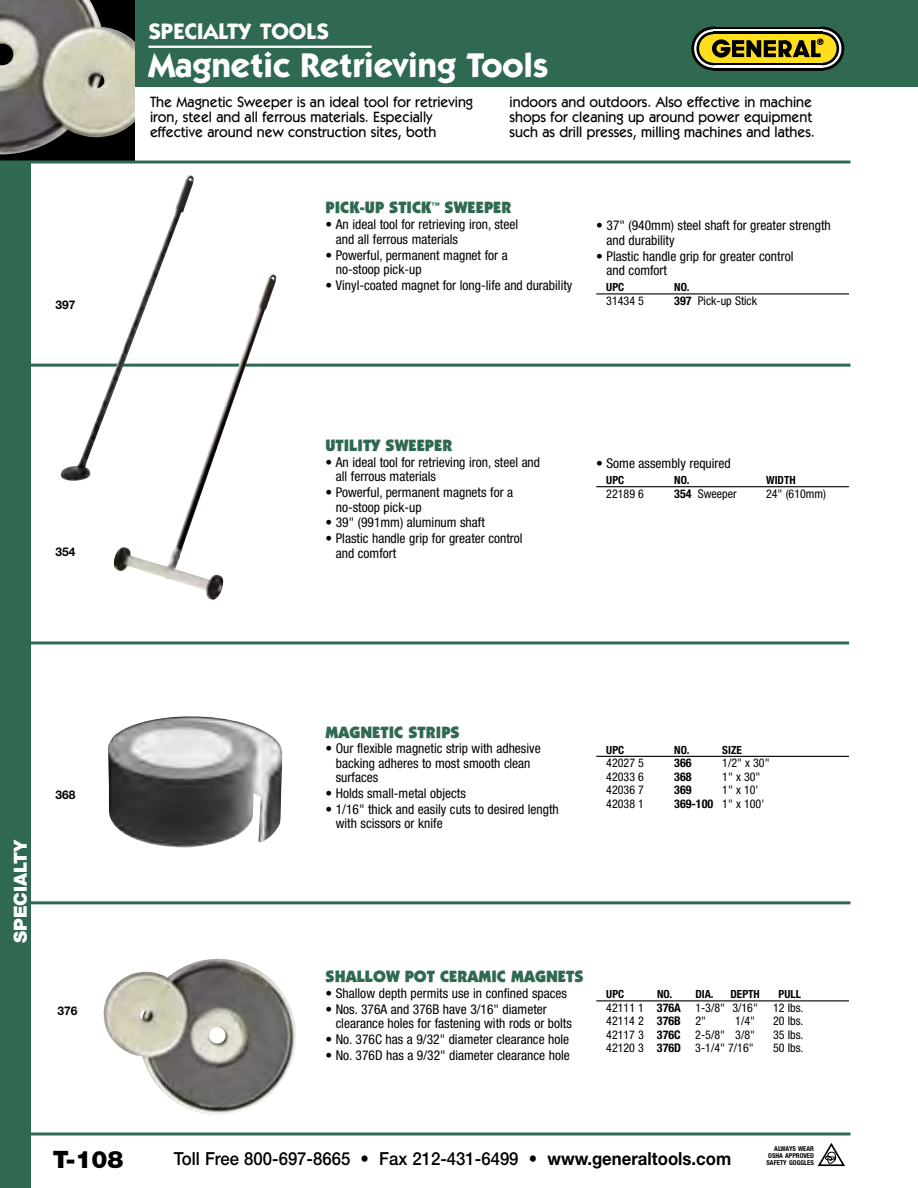
<style>
.page{position:relative;width:918px;height:1188px;background:#fff}
.page>*{position:absolute;margin:0;border:0;box-sizing:border-box;transform-origin:0 0}
.t1{font:700 34.5px "Itc Kabel";color:#fff}
.t2{font:900 24px "Helvetica Neue";color:#000}
.t3{font:700 22.5px "Itc Kabel";color:#fff}
.t4{font:500 18px "Helvetica Neue";color:#000;scale:.93 1}
.t5{font:900 18px "Helvetica Neue";color:#fff}
.t6{font:900 16.5px "Itc Kabel";color:#2f6951}
.t7{font:500 15px/15px "Itc Kabel";color:#000;scale:.95 1}
.t8{font:condensed 13.5px/14.4px "Helvetica Neue";color:#000}
.t9{font:condensed 12px "Helvetica Neue";color:#000}
.t10{font:700 condensed 12px "Helvetica Neue";color:#000}
.t11{font:700 12px "Helvetica Neue";color:#000}
.t12{font:700 condensed 11.25px "Helvetica Neue";color:#000}
.t13{font:700 condensed 6.75px/7.1px "Helvetica Neue";color:#000;text-align:justify}
.s1{font-weight:700}
.s2{font-weight:400}
</style>
<div class="page">
<div style="left:0;top:162px;width:30px;height:1026px;background:#2f6951"></div>
<div style="left:134px;top:0;width:784px;height:87px;background:#2f6951"></div>
<div style="left:0;top:0;width:135px;height:162px;background:#000"></div>
<img style="left:0;top:0;width:135px;height:155px">
<svg style="left:0;top:160px;width:850px;height:4px;background:#5c8876"></svg>
<svg style="left:691px;top:27px;width:44px;height:43px"></svg>
<svg style="left:800px;top:27px;width:44px;height:43px"></svg>
<div style="left:713px;top:27px;width:109px;height:43px;background:#000"></div>
<svg style="left:694px;top:29px;width:38px;height:39px"></svg>
<svg style="left:803px;top:29px;width:38px;height:39px"></svg>
<svg style="left:713px;top:29px;width:109px;height:39px"></svg>
<svg style="left:696px;top:32px;width:34px;height:33px"></svg>
<div style="left:806px;top:32px;width:33px;height:33px;background:#000;border-radius:50%"></div>
<div style="left:713px;top:32px;width:109px;height:33px;background:#000"></div>
<div style="left:699px;top:34px;width:28px;height:29px;background:#ffdf1b;border-radius:50%"></div>
<div style="left:713px;top:34px;width:109px;height:29px;background:#ffdf1b"></div>
<div style="left:808px;top:34px;width:29px;height:29px;background:#ffdf1b;border-radius:50%"></div>
<svg style="left:712px;top:39px;width:19px;height:19px"></svg>
<svg style="left:716px;top:44px;width:10px;height:9px"></svg>
<svg style="left:720px;top:39px;width:103px;height:18px"></svg>
<hr style="left:148px;top:46px;width:224px;height:2px;background:#fff">
<svg style="left:30px;top:1132px;width:820px;height:4px;background:#628d7b"></svg>
<svg style="left:817px;top:1143px;width:28px;height:24px"></svg>
<hr style="left:27px;top:364px;width:823px;height:3px;background:#2f6951">
<hr style="left:27px;top:641px;width:822px;height:3px;background:#2f6951">
<hr style="left:596px;top:486px;width:253px;height:1px;background:#000">
<img style="left:113px;top:274px;width:164px;height:326px">
<hr style="left:596px;top:293px;width:253px;height:1px;background:#000">
<img style="left:57px;top:213px;width:127px;height:268px">
<img style="left:175px;top:175px;width:19px;height:38px">
<hr style="left:29px;top:901px;width:821px;height:3px;background:#2f6951">
<hr style="left:596px;top:756px;width:253px;height:1px;background:#000">
<img style="left:108px;top:716px;width:174px;height:131px">
<hr style="left:596px;top:1000px;width:253px;height:1px;background:#000">
<img style="left:103px;top:959px;width:193px;height:156px">
<p class="t11" style="left:56px;top:297px;width:22px">397</p>
<p class="t11" style="left:56px;top:545px;width:22px">354</p>
<h3 class="t3" style="left:148px;top:18px;width:182px">SPECIALTY TOOLS</h3>
<h1 class="t1" style="left:148px;top:44px;width:402px">Magnetic Retrieving Tools</h1>
<p class="t7" style="left:150px;top:94px;width:342px">The Magnetic Sweeper is an ideal tool for retrieving iron, steel and all ferrous materials. Especially effective around new construction sites, both</p>
<p class="t7" style="left:510px;top:94px;width:323px">indoors and outdoors. Also effective in machine shops for cleaning up around power equipment such as drill presses, milling machines and lathes.</p>
<p class="t6" style="left:326px;top:198px;width:188px">PICK-UP STICK<sup>™</sup> SWEEPER</p>
<p class="t8" style="left:336px;top:217px;width:184px;text-indent:-10px">• An ideal tool for retrieving iron, steel and all ferrous materials</p>
<p class="t8" style="left:336px;top:248px;width:173px;text-indent:-10px">• Powerful, permanent magnet for a no-stoop pick-up</p>
<p class="t8" style="left:326px;top:278px;width:248px">• Vinyl-coated magnet for long-life and durability</p>
<p class="t8" style="left:607px;top:218px;width:226px;text-indent:-10px">• 37" (940mm) steel shaft for greater strength and durability</p>
<p class="t8" style="left:607px;top:248px;width:188px;text-indent:-10px">• Plastic handle grip for greater control and comfort</p>
<p class="t12" style="left:606px;top:281px;width:19px">UPC</p>
<p class="t12" style="left:674px;top:281px;width:17px">NO.</p>
<p class="t9" style="left:606px;top:294px;width:39px">31434 5</p>
<p class="t9" style="left:674px;top:294px;width:84px"><span class="s1">397</span> Pick-up Stick</p>
<p class="t6" style="left:326px;top:435px;width:128px">UTILITY SWEEPER</p>
<p class="t8" style="left:336px;top:455px;width:206px;text-indent:-10px">• An ideal tool for retrieving iron, steel and all ferrous materials</p>
<p class="t8" style="left:336px;top:485px;width:179px;text-indent:-10px">• Powerful, permanent magnets for a no-stoop pick-up</p>
<p class="t8" style="left:326px;top:515px;width:161px">• 39" (991mm) aluminum shaft</p>
<p class="t8" style="left:336px;top:531px;width:188px;text-indent:-10px">• Plastic handle grip for greater control and comfort</p>
<p class="t8" style="left:596px;top:456px;width:136px">• Some assembly required</p>
<p class="t12" style="left:606px;top:473px;width:19px">UPC</p>
<p class="t12" style="left:674px;top:473px;width:17px">NO.</p>
<p class="t12" style="left:766px;top:473px;width:31px">WIDTH</p>
<p class="t9" style="left:606px;top:486px;width:39px">22189 6</p>
<p class="t9" style="left:674px;top:486px;width:64px"><span class="s1">354</span> Sweeper</p>
<p class="t9" style="left:766px;top:486px;width:61px">24" (610mm)</p>
<h3 class="t5" style="left:10px;top:943px;width:106px;rotate:-90deg">SPECIALTY</h3>
<p class="t11" style="left:56px;top:788px;width:22px">368</p>
<p class="t11" style="left:57px;top:1004px;width:22px">376</p>
<h2 class="t2" style="left:53px;top:1145px;width:72px">T-108</h2>
<p class="t6" style="left:326px;top:722px;width:136px">MAGNETIC STRIPS</p>
<p class="t8" style="left:336px;top:741px;width:206px;text-indent:-10px">• Our flexible magnetic strip with adhesive backing adheres to most smooth clean surfaces</p>
<p class="t8" style="left:326px;top:786px;width:142px">• Holds small-metal objects</p>
<p class="t8" style="left:336px;top:802px;width:225px;text-indent:-10px">• 1/16" thick and easily cuts to desired length with scissors or knife</p>
<p class="t12" style="left:606px;top:743px;width:19px">UPC</p>
<p class="t12" style="left:674px;top:743px;width:17px">NO.</p>
<p class="t12" style="left:722px;top:743px;width:21px">SIZE</p>
<p class="t9" style="left:606px;top:756px;width:39px">42027 5</p>
<p class="t10" style="left:674px;top:756px;width:19px">366</p>
<p class="t9" style="left:722px;top:756px;width:49px">1/2" x 30"</p>
<p class="t9" style="left:606px;top:770px;width:39px">42033 6</p>
<p class="t10" style="left:674px;top:769px;width:19px">368</p>
<p class="t9" style="left:722px;top:770px;width:40px">1" x 30"</p>
<p class="t9" style="left:606px;top:783px;width:39px">42036 7</p>
<p class="t10" style="left:674px;top:783px;width:19px">369</p>
<p class="t9" style="left:722px;top:783px;width:38px">1" x 10'</p>
<p class="t9" style="left:606px;top:797px;width:39px">42038 1</p>
<p class="t10" style="left:674px;top:796px;width:92px">369-100 <span class="s2">1" x 100'</span></p>
<p class="t6" style="left:326px;top:966px;width:260px">SHALLOW POT CERAMIC MAGNETS</p>
<p class="t8" style="left:326px;top:986px;width:243px">• Shallow depth permits use in confined spaces</p>
<p class="t8" style="left:336px;top:1002px;width:238px;text-indent:-10px">• Nos. 376A and 376B have 3/16" diameter clearance holes for fastening with rods or bolts</p>
<p class="t8" style="left:326px;top:1032px;width:245px">• No. 376C has a 9/32" diameter clearance hole</p>
<p class="t8" style="left:326px;top:1048px;width:246px">• No. 376D has a 9/32" diameter clearance hole</p>
<p class="t12" style="left:606px;top:988px;width:19px">UPC</p>
<p class="t12" style="left:657px;top:988px;width:58px">NO. DIA.</p>
<p class="t12" style="left:731px;top:988px;width:31px">DEPTH</p>
<p class="t12" style="left:779px;top:988px;width:24px">PULL</p>
<p class="t9" style="left:606px;top:1001px;width:153px">42111 1 <span class="s1">376A</span> 1-3/8" 3/16"</p>
<p class="t9" style="left:773px;top:1001px;width:32px">12 lbs.</p>
<p class="t9" style="left:606px;top:1014px;width:101px">42114 2 <span class="s1">376B</span> 2"</p>
<p class="t9" style="left:735px;top:1014px;width:21px">1/4"</p>
<p class="t9" style="left:773px;top:1014px;width:32px">20 lbs.</p>
<p class="t9" style="left:606px;top:1028px;width:150px">42117 3 <span class="s1">376C</span> 2-5/8" 3/8"</p>
<p class="t9" style="left:773px;top:1028px;width:32px">35 lbs.</p>
<p class="t9" style="left:606px;top:1041px;width:149px">42120 3 <span class="s1">376D</span> 3-1/4" 7/16"</p>
<p class="t9" style="left:773px;top:1041px;width:32px">50 lbs.</p>
<h3 class="t4" style="left:174px;top:1148px;width:601px">Toll Free 800-697-8665 <span class="s1">•</span> Fax 212-431-6499 <span class="s1">• www.generaltools.com</span></h3>
<p class="t13" style="left:766px;top:1145px;width:49px;text-indent:8px">ALWAYS WEAR OSHA APPROVED SAFETY GOGGLES</p>
</div>
